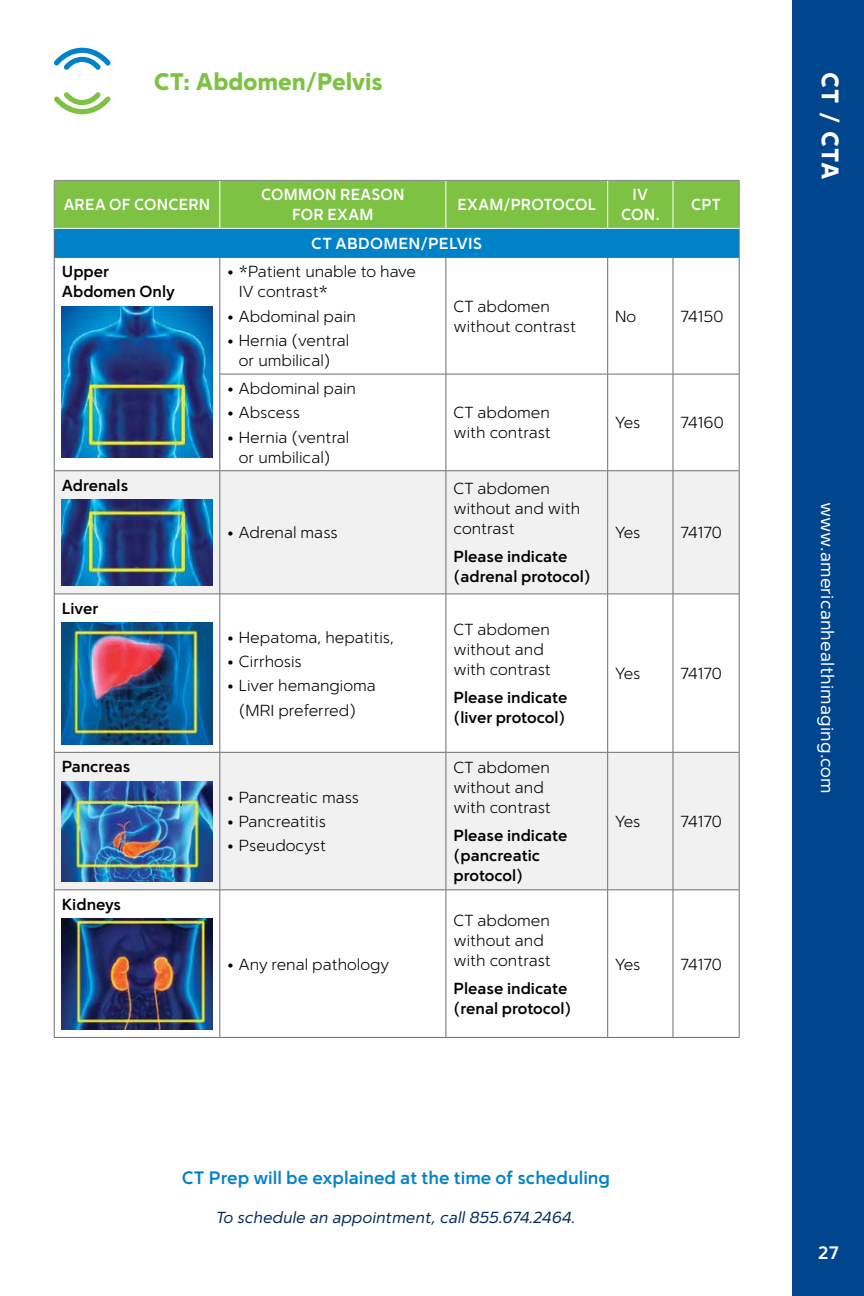
<style>
.page{position:relative;width:864px;height:1296px;background:#fff}
.page>*{position:absolute;margin:0;border:0;box-sizing:border-box;transform-origin:0 0}
.t1{font:900 24px "Simple Sans";color:#7dc242}
.t2{font:900 24px "Simple Sans";color:#fff}
.t3{font:700 18px "Simple Sans";color:#0082c9}
.t4{font:18px "Simple Sans";letter-spacing:.01em;color:#fff}
.t5{font:700 18px "Simple Sans";color:#fff}
.t6{font:300 16px/20px "Simple Sans";color:#000}
.t7{font:700 16px/20px "Simple Sans";color:#000}
.t8{font:700 16px/20px "Simple Sans";letter-spacing:.015em;color:#fff;text-align:center;scale:.95 1}
.t9{font:italic 16px "Simple Sans";color:#00295d}
.t10{font:700 16px "Simple Sans";letter-spacing:.015em;color:#fff}
</style>
<div class="page">
<div style="left:792px;top:0;width:72px;height:1296px;background:#00458d"></div>
<svg style="left:54px;top:48px;width:57px;height:22px"></svg>
<svg style="left:54px;top:92px;width:57px;height:22px"></svg>
<svg style="left:55px;top:471px;width:684px;height:419px;fill:#f1f1f2"></svg>
<hr style="left:54px;top:257px;width:1px;height:117px;background:#6d6e71">
<hr style="left:54px;top:374px;width:1px;height:97px;background:#6d6e71">
<hr style="left:54px;top:471px;width:1px;height:123px;background:#6d6e71">
<hr style="left:54px;top:594px;width:1px;height:158px;background:#6d6e71">
<hr style="left:54px;top:752px;width:1px;height:138px;background:#6d6e71">
<hr style="left:54px;top:890px;width:1px;height:147px;background:#6d6e71">
<hr style="left:54px;top:257px;width:166px;height:1px;background:#6d6e71">
<hr style="left:220px;top:257px;width:226px;height:1px;background:#6d6e71">
<hr style="left:446px;top:257px;width:162px;height:1px;background:#6d6e71">
<hr style="left:220px;top:374px;width:226px;height:1px;background:#6d6e71">
<hr style="left:446px;top:374px;width:162px;height:1px;background:#6d6e71">
<hr style="left:54px;top:470px;width:166px;height:1px;background:#6d6e71">
<hr style="left:220px;top:470px;width:226px;height:1px;background:#6d6e71">
<hr style="left:446px;top:470px;width:162px;height:1px;background:#6d6e71">
<hr style="left:54px;top:594px;width:166px;height:1px;background:#6d6e71">
<hr style="left:220px;top:594px;width:226px;height:1px;background:#6d6e71">
<hr style="left:446px;top:594px;width:162px;height:1px;background:#6d6e71">
<hr style="left:54px;top:752px;width:166px;height:1px;background:#6d6e71">
<hr style="left:220px;top:752px;width:226px;height:1px;background:#6d6e71">
<hr style="left:446px;top:752px;width:162px;height:1px;background:#6d6e71">
<hr style="left:54px;top:890px;width:166px;height:1px;background:#6d6e71">
<hr style="left:220px;top:890px;width:226px;height:1px;background:#6d6e71">
<hr style="left:446px;top:890px;width:162px;height:1px;background:#6d6e71">
<hr style="left:54px;top:1037px;width:166px;height:1px;background:#6d6e71">
<hr style="left:220px;top:1037px;width:226px;height:1px;background:#6d6e71">
<hr style="left:446px;top:1037px;width:162px;height:1px;background:#6d6e71">
<svg style="left:54px;top:180px;width:686px;height:77px;background:#4fa975"></svg>
<hr style="left:607px;top:258px;width:1px;height:116px;background:#6d6e71">
<hr style="left:673px;top:258px;width:1px;height:116px;background:#6d6e71">
<hr style="left:739px;top:257px;width:1px;height:117px;background:#6d6e71">
<hr style="left:607px;top:374px;width:1px;height:96px;background:#6d6e71">
<hr style="left:673px;top:374px;width:1px;height:96px;background:#6d6e71">
<hr style="left:739px;top:374px;width:1px;height:97px;background:#6d6e71">
<hr style="left:607px;top:471px;width:1px;height:123px;background:#6d6e71">
<hr style="left:673px;top:471px;width:1px;height:123px;background:#6d6e71">
<hr style="left:739px;top:471px;width:1px;height:123px;background:#6d6e71">
<hr style="left:607px;top:594px;width:1px;height:158px;background:#6d6e71">
<hr style="left:673px;top:594px;width:1px;height:158px;background:#6d6e71">
<hr style="left:739px;top:594px;width:1px;height:158px;background:#6d6e71">
<hr style="left:607px;top:753px;width:1px;height:137px;background:#6d6e71">
<hr style="left:673px;top:753px;width:1px;height:137px;background:#6d6e71">
<hr style="left:739px;top:752px;width:1px;height:138px;background:#6d6e71">
<hr style="left:607px;top:890px;width:1px;height:147px;background:#6d6e71">
<hr style="left:673px;top:890px;width:1px;height:147px;background:#6d6e71">
<hr style="left:739px;top:890px;width:1px;height:147px;background:#6d6e71">
<hr style="left:608px;top:257px;width:65px;height:1px;background:#6d6e71">
<hr style="left:673px;top:257px;width:66px;height:1px;background:#6d6e71">
<hr style="left:608px;top:374px;width:65px;height:1px;background:#6d6e71">
<hr style="left:673px;top:374px;width:66px;height:1px;background:#6d6e71">
<hr style="left:608px;top:470px;width:65px;height:1px;background:#6d6e71">
<hr style="left:673px;top:470px;width:66px;height:1px;background:#6d6e71">
<hr style="left:608px;top:594px;width:65px;height:1px;background:#6d6e71">
<hr style="left:673px;top:594px;width:66px;height:1px;background:#6d6e71">
<hr style="left:608px;top:752px;width:65px;height:1px;background:#6d6e71">
<hr style="left:673px;top:752px;width:66px;height:1px;background:#6d6e71">
<hr style="left:608px;top:890px;width:65px;height:1px;background:#6d6e71">
<hr style="left:673px;top:890px;width:66px;height:1px;background:#6d6e71">
<hr style="left:608px;top:1037px;width:65px;height:1px;background:#6d6e71">
<hr style="left:673px;top:1037px;width:66px;height:1px;background:#6d6e71">
<hr style="left:219px;top:258px;width:1px;height:116px;background:#6d6e71">
<hr style="left:446px;top:258px;width:1px;height:116px;background:#6d6e71">
<hr style="left:219px;top:374px;width:1px;height:97px;background:#6d6e71">
<hr style="left:446px;top:374px;width:1px;height:97px;background:#6d6e71">
<hr style="left:219px;top:471px;width:1px;height:123px;background:#6d6e71">
<hr style="left:446px;top:471px;width:1px;height:123px;background:#6d6e71">
<hr style="left:219px;top:594px;width:1px;height:158px;background:#6d6e71">
<hr style="left:446px;top:594px;width:1px;height:158px;background:#6d6e71">
<hr style="left:219px;top:752px;width:1px;height:138px;background:#6d6e71">
<hr style="left:446px;top:752px;width:1px;height:138px;background:#6d6e71">
<hr style="left:219px;top:890px;width:1px;height:147px;background:#6d6e71">
<hr style="left:446px;top:890px;width:1px;height:147px;background:#6d6e71">
<hr style="left:54px;top:228px;width:166px;height:1px;background:#fff">
<hr style="left:220px;top:228px;width:226px;height:1px;background:#fff">
<hr style="left:446px;top:228px;width:162px;height:1px;background:#fff">
<hr style="left:608px;top:228px;width:65px;height:1px;background:#fff">
<hr style="left:673px;top:228px;width:66px;height:1px;background:#fff">
<img style="left:62px;top:306px;width:150px;height:152px">
<img style="left:62px;top:500px;width:150px;height:86px">
<img style="left:62px;top:623px;width:150px;height:121px">
<img style="left:62px;top:781px;width:150px;height:100px">
<img style="left:62px;top:919px;width:150px;height:111px">
<h1 class="t1" style="left:154px;top:67px;width:230px">CT: Abdomen/Pelvis</h1>
<p class="t8" style="left:64px;top:195px;width:156px">AREA OF CONCERN</p>
<p class="t8" style="left:261px;top:185px;width:153px">COMMON REASON<br>FOR EXAM</p>
<p class="t8" style="left:458px;top:195px;width:147px">EXAM/PROTOCOL</p>
<p class="t8" style="left:621px;top:185px;width:42px">IV<br>CON.</p>
<p class="t8" style="left:691px;top:195px;width:33px">CPT</p>
<p class="t10" style="left:311px;top:233px;width:172px">CT ABDOMEN/PELVIS</p>
<p class="t7" style="left:62px;top:262px;width:115px">Upper<br>Abdomen Only</p>
<p class="t6" style="left:239px;top:262px;width:179px;text-indent:-12px">• *Patient unable to have<br>IV contrast*</p>
<p class="t6" style="left:227px;top:306px;width:130px">• Abdominal pain</p>
<p class="t6" style="left:227px;top:330px;width:123px;text-align:center">• Hernia (ventral or umbilical)</p>
<p class="t6" style="left:454px;top:296px;width:124px">CT abdomen without contrast</p>
<p class="t6" style="left:615px;top:306px;width:23px">No</p>
<p class="t6" style="left:681px;top:306px;width:44px">74150</p>
<p class="t7" style="left:62px;top:475px;width:68px">Adrenals</p>
<p class="t7" style="left:62px;top:598px;width:38px">Liver</p>
<p class="t7" style="left:62px;top:756px;width:70px">Pancreas</p>
<p class="t7" style="left:62px;top:894px;width:61px">Kidneys</p>
<p class="t6" style="left:227px;top:378px;width:130px">• Abdominal pain</p>
<p class="t6" style="left:227px;top:403px;width:74px">• Abscess</p>
<p class="t6" style="left:227px;top:427px;width:123px;text-align:center">• Hernia (ventral or umbilical)</p>
<p class="t6" style="left:227px;top:523px;width:112px">• Adrenal mass</p>
<p class="t6" style="left:227px;top:627px;width:168px">• Hepatoma, hepatitis,</p>
<p class="t6" style="left:227px;top:651px;width:76px">• Cirrhosis</p>
<p class="t6" style="left:227px;top:673px;width:150px;line-height:24.4px;text-align:center">• Liver hemangioma (MRI preferred)</p>
<p class="t6" style="left:227px;top:787px;width:133px">• Pancreatic mass</p>
<p class="t6" style="left:227px;top:811px;width:100px">• Pancreatitis</p>
<p class="t6" style="left:227px;top:836px;width:100px">• Pseudocyst</p>
<p class="t6" style="left:227px;top:954px;width:163px">• Any renal pathology</p>
<p class="t6" style="left:454px;top:403px;width:99px">CT abdomen with contrast</p>
<p class="t6" style="left:615px;top:413px;width:27px">Yes</p>
<p class="t6" style="left:681px;top:413px;width:45px">74160</p>
<p class="t6" style="left:454px;top:478px;width:128px">CT abdomen without and with contrast</p>
<p class="t7" style="left:454px;top:546px;width:139px">Please indicate (adrenal protocol)</p>
<p class="t6" style="left:454px;top:619px;width:99px">CT abdomen without and with contrast</p>
<p class="t7" style="left:454px;top:687px;width:116px">Please indicate (liver protocol)</p>
<p class="t6" style="left:454px;top:757px;width:99px">CT abdomen without and with contrast</p>
<p class="t7" style="left:454px;top:825px;width:116px">Please indicate (pancreatic protocol)</p>
<p class="t6" style="left:454px;top:910px;width:99px">CT abdomen without and with contrast</p>
<p class="t7" style="left:454px;top:978px;width:120px">Please indicate (renal protocol)</p>
<p class="t6" style="left:615px;top:523px;width:27px">Yes</p>
<p class="t6" style="left:681px;top:523px;width:43px">74170</p>
<p class="t6" style="left:615px;top:663px;width:27px">Yes</p>
<p class="t6" style="left:681px;top:663px;width:43px">74170</p>
<p class="t6" style="left:615px;top:811px;width:27px">Yes</p>
<p class="t6" style="left:681px;top:811px;width:43px">74170</p>
<p class="t6" style="left:615px;top:954px;width:27px">Yes</p>
<p class="t6" style="left:681px;top:954px;width:43px">74170</p>
<p class="t3" style="left:182px;top:1167px;width:430px">CT Prep will be explained at the time of scheduling</p>
<p class="t9" style="left:216px;top:1208px;width:361px">To schedule an appointment, call 855.674.2464.</p>
<h1 class="t2" style="left:845px;top:72px;width:109px;rotate:90deg">CT / CTA</h1>
<p class="t4" style="left:838px;top:502px;width:293px;rotate:90deg">www.americanhealthimaging.com</p>
<p class="t5" style="left:818px;top:1242px;width:23px">27</p>
</div>
